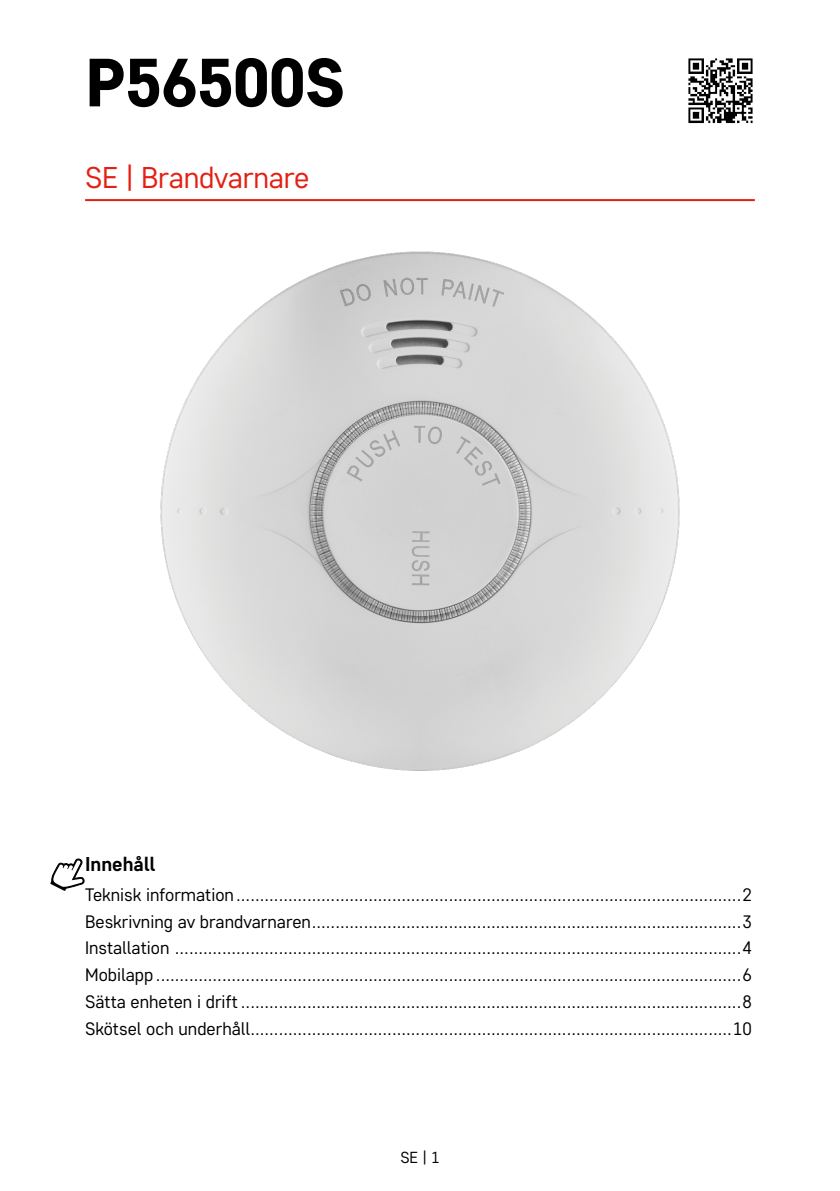
<style>
.page{position:relative;width:840px;height:1191px;background:#fff}
.page>*{position:absolute;margin:0;border:0;box-sizing:border-box;transform-origin:0 0}
.t1{font:800 68px "Core Sans D65";letter-spacing:-.02em;color:#000}
.t2{font:30px "Core Sans D35";letter-spacing:-.01em;color:#e41f13}
.t3{font:700 20px "Core Sans D55";color:#000}
.t4{font:18px/26.8px "Core Sans D35";color:#000;text-align:justify}
.t5{font:16px "Core Sans D35";color:#000}
</style>
<div class="page">
<hr style="left:85px;top:199px;width:669px;height:2px;background:#e41f13">
<img style="left:688px;top:58px;width:65px;height:66px">
<svg style="left:50px;top:858px;width:35px;height:33px"></svg>
<img style="left:160px;top:251px;width:520px;height:520px">
<h1 class="t1" style="left:85px;top:38px;width:261px">P56500S</h1>
<h2 class="t2" style="left:85px;top:158px;width:226px">SE | Brandvarnare</h2>
<p class="t3" style="left:85px;top:851px;width:72px">Innehåll</p>
<p class="t4" style="left:85px;top:880px;width:668px">Teknisk information...........................................................................................................2<br>Beskrivning av brandvarnaren...........................................................................................3<br>Installation ........................................................................................................................4<br>Mobilapp ............................................................................................................................6<br>Sätta enheten i drift ..........................................................................................................8<br>Skötsel och underhåll......................................................................................................10</p>
<p class="t5" style="left:400px;top:1146px;width:41px">SE | 1</p>
</div>
